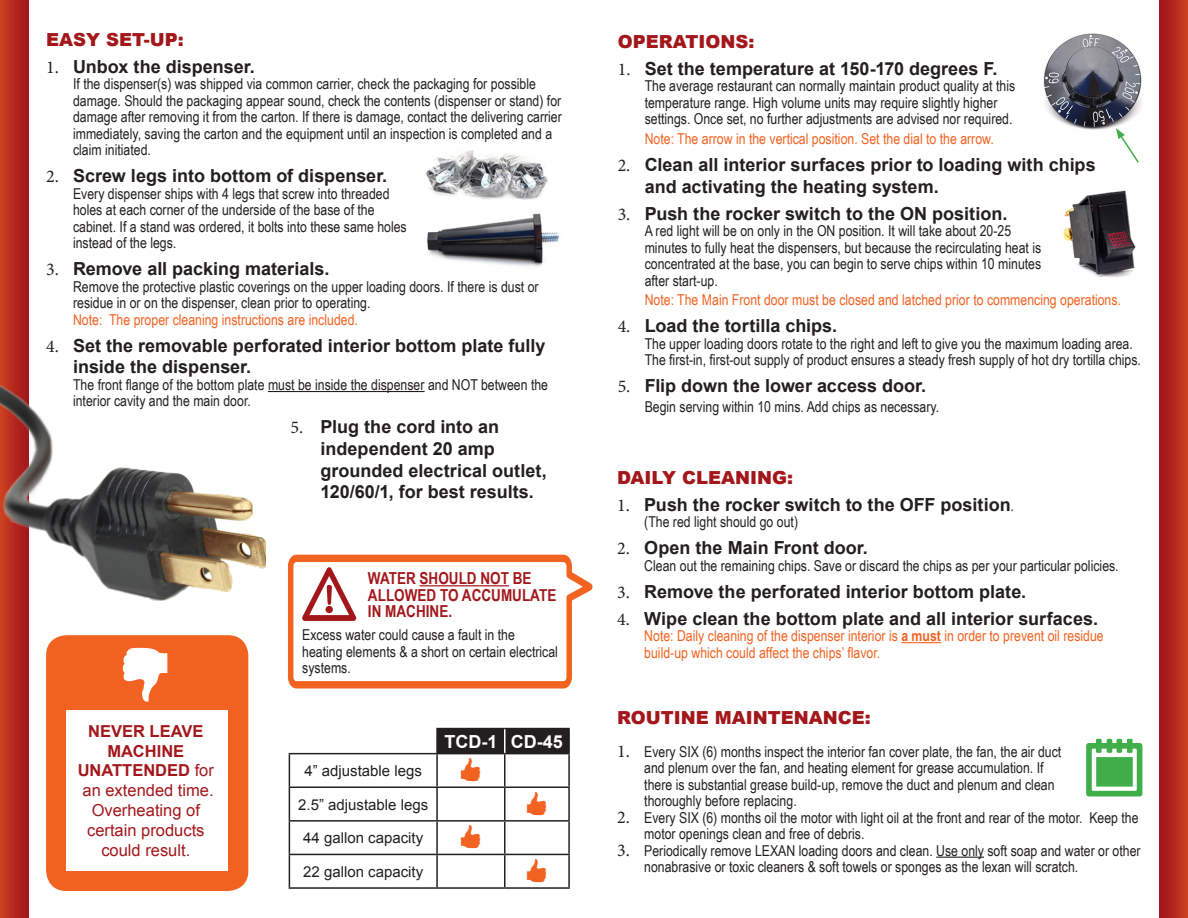
<style>
.page{position:relative;width:1188px;height:918px;background:#fff}
.page>*{position:absolute;margin:0;border:0;box-sizing:border-box;transform-origin:0 0}
.t1{font:700 18px/21.6px "Arial";color:#231f20}
.t2{font:900 18px "Arial";color:#a3171b}
.t3{font:700 18px "Arial";color:#fff}
.t4{font:16.5px/19.8px "Arial";color:#a3171b;text-align:center}
.t5{font:700 16.5px/16.5px "Arial Narrow";color:#a3171b}
.t6{font:15px/16.5px "Arial Narrow";color:#231f20}
.t7{font:15px/16.5px "Arial Narrow";color:#f26221}
.t8{font:15px "Arial";color:#231f20}
.s1{font-family:"Minion Pro";font-weight:400}
.s2{font-family:"Arial";font-size:13.5px}
.s3{font-weight:700}
.s4{font-family:"Arial Narrow";font-weight:400;font-size:15px}
.s5{font-family:"Minion Pro";font-size:18px}
</style>
<div class="page">
<hr style="left:268px;top:391px;width:157px;height:1px;background:#231f20">
<hr style="left:436px;top:728px;width:69px;height:1px;background:#231f20">
<hr style="left:436px;top:729px;width:2px;height:24px;background:#231f20">
<hr style="left:505px;top:728px;width:65px;height:1px;background:#231f20">
<hr style="left:568px;top:729px;width:2px;height:24px;background:#231f20">
<hr style="left:289px;top:753px;width:148px;height:1px;background:#231f20">
<hr style="left:289px;top:754px;width:1px;height:32px;background:#231f20">
<hr style="left:436px;top:754px;width:2px;height:32px;background:#231f20">
<hr style="left:505px;top:753px;width:65px;height:1px;background:#231f20">
<hr style="left:504px;top:754px;width:1px;height:32px;background:#231f20">
<hr style="left:568px;top:754px;width:2px;height:32px;background:#231f20">
<hr style="left:289px;top:786px;width:148px;height:2px;background:#231f20">
<hr style="left:289px;top:788px;width:1px;height:32px;background:#231f20">
<hr style="left:437px;top:786px;width:68px;height:2px;background:#231f20">
<hr style="left:436px;top:788px;width:2px;height:32px;background:#231f20">
<hr style="left:505px;top:786px;width:65px;height:2px;background:#231f20">
<hr style="left:504px;top:788px;width:1px;height:32px;background:#231f20">
<hr style="left:568px;top:788px;width:2px;height:32px;background:#231f20">
<hr style="left:289px;top:820px;width:148px;height:2px;background:#231f20">
<hr style="left:289px;top:822px;width:1px;height:32px;background:#231f20">
<hr style="left:437px;top:820px;width:68px;height:2px;background:#231f20">
<hr style="left:436px;top:822px;width:2px;height:32px;background:#231f20">
<hr style="left:505px;top:820px;width:65px;height:2px;background:#231f20">
<hr style="left:504px;top:822px;width:1px;height:32px;background:#231f20">
<hr style="left:568px;top:822px;width:2px;height:32px;background:#231f20">
<hr style="left:289px;top:854px;width:148px;height:1px;background:#231f20">
<hr style="left:289px;top:855px;width:1px;height:32px;background:#231f20">
<hr style="left:437px;top:854px;width:68px;height:1px;background:#231f20">
<hr style="left:436px;top:855px;width:2px;height:32px;background:#231f20">
<hr style="left:505px;top:854px;width:65px;height:1px;background:#231f20">
<hr style="left:504px;top:855px;width:1px;height:32px;background:#231f20">
<hr style="left:568px;top:855px;width:2px;height:32px;background:#231f20">
<hr style="left:289px;top:887px;width:148px;height:2px;background:#231f20">
<hr style="left:437px;top:887px;width:68px;height:2px;background:#231f20">
<hr style="left:505px;top:887px;width:65px;height:2px;background:#231f20">
<div style="left:0;top:0;width:28px;height:918px;background:linear-gradient(to right,#ca4020,#a2161b)"></div>
<img style="left:426px;top:150px;width:134px;height:117px">
<img style="left:0;top:359px;width:266px;height:247px">
<div style="left:1160px;top:0;width:28px;height:918px;background:linear-gradient(to right,#9f131a,#c83f20)"></div>
<img style="left:1043px;top:33px;width:99px;height:97px">
<svg style="left:1116px;top:128px;width:24px;height:35px"></svg>
<hr style="left:901px;top:642px;width:40px;height:1px;background:#f26221">
<hr style="left:936px;top:857px;width:48px;height:1px;background:#231f20">
<img style="left:1063px;top:190px;width:73px;height:88px">
<div style="left:46px;top:635px;width:202px;height:256px;background:#f26221;border-radius:20px"></div>
<div style="left:67px;top:710px;width:161px;height:161px;background:#fff"></div>
<svg style="left:437px;top:729px;width:132px;height:52px"></svg>
<svg style="left:288px;top:555px;width:304px;height:134px"></svg>
<p class="t2" style="left:46px;top:26px;width:139px">EASY SET-UP:</p>
<p class="t1" style="left:46px;top:56px;width:210px"><span class="s1">1.</span> Unbox the dispenser.</p>
<p class="t6" style="left:73px;top:75px;width:490px">If the dispenser(s) was shipped via common carrier, check the packaging for possible damage. Should the packaging appear sound, check the contents (dispenser or stand) for damage after removing it from the carton. If there is damage, contact the delivering carrier immediately, saving the carton and the equipment until an inspection is completed and a claim initiated.</p>
<p class="t1" style="left:46px;top:166px;width:343px"><span class="s1">2.</span> Screw legs into bottom of dispenser.</p>
<p class="t6" style="left:73px;top:185px;width:335px">Every dispenser ships with 4 legs that screw into threaded holes at each corner of the underside of the base of the cabinet. If a stand was ordered, it bolts into these same holes instead of the legs<span class="s2">.</span></p>
<p class="t1" style="left:46px;top:259px;width:285px"><span class="s1">3.</span> Remove all packing materials.</p>
<p class="t6" style="left:73px;top:278px;width:467px">Remove the protective plastic coverings on the upper loading doors. If there is dust or residue in or on the dispenser, clean prior to operating.</p>
<p class="t7" style="left:73px;top:311px;width:286px">Note: The proper cleaning instructions are included.</p>
<p class="t1" style="left:73px;top:335px;width:474px;text-indent:-27px"><span class="s1">4.</span> Set the removable perforated interior bottom plate fully inside the dispenser.</p>
<p class="t6" style="left:73px;top:376px;width:477px">The front flange of the bottom plate must be inside the dispenser and NOT between the interior cavity and the main door.</p>
<p class="t1" style="left:321px;top:417px;width:228px;text-indent:-30px"><span class="s1">5.</span> Plug the cord into an independent 20 amp grounded electrical outlet,<br>120/60/1, for best results.</p>
<p class="t4" style="left:78px;top:721px;width:138px"><span class="s3">NEVER LEAVE<br>MACHINE<br>UNATTENDED</span> for an extended time.<br>Overheating of certain products could result.</p>
<p class="t5" style="left:368px;top:569px;width:190px">WATER SHOULD NOT BE<br>ALLOWED TO ACCUMULATE<br>IN MACHINE.</p>
<p class="t6" style="left:302px;top:626px;width:257px">Excess water could cause a fault in the heating elements &amp; a short on certain electrical systems.</p>
<p class="t8" style="left:304px;top:761px;width:119px">4” adjustable legs</p>
<p class="t8" style="left:298px;top:794px;width:132px">2.5” adjustable legs</p>
<p class="t8" style="left:303px;top:828px;width:122px">44 gallon capacity</p>
<p class="t8" style="left:303px;top:862px;width:122px">22 gallon capacity</p>
<p class="t3" style="left:444px;top:729px;width:120px">TCD-1 CD-45</p>
<p class="t2" style="left:618px;top:28px;width:138px">OPERATIONS:</p>
<p class="t1" style="left:618px;top:58px;width:381px"><span class="s1">1.</span> Set the temperature at 150-170 degrees F.</p>
<p class="t6" style="left:645px;top:77px;width:372px">The average restaurant can normally maintain product quality at this temperature range. High volume units may require slightly higher settings. Once set, no further adjustments are advised nor required.</p>
<p class="t7" style="left:645px;top:130px;width:351px">Note: The arrow in the vertical position. Set the dial to the arrow.</p>
<p class="t1" style="left:645px;top:154px;width:452px;text-indent:-27px"><span class="s1">2.</span> Clean all interior surfaces prior to loading with chips and activating the heating system.</p>
<p class="t1" style="left:618px;top:203px;width:391px"><span class="s1">3.</span> Push the rocker switch to the ON position.</p>
<p class="t6" style="left:645px;top:222px;width:398px">A red light will be on only in the ON position. It will take about 20-25 minutes to fully heat the dispensers, but because the recirculating heat is concentrated at the base, you can begin to serve chips within 10 minutes after start-up.</p>
<p class="t7" style="left:645px;top:291px;width:478px">Note: The Main Front door must be closed and latched prior to commencing operations.</p>
<p class="t1" style="left:618px;top:316px;width:221px"><span class="s1">4.</span> Load the tortilla chips.</p>
<p class="t6" style="left:645px;top:335px;width:498px">The upper loading doors rotate to the right and left to give you the maximum loading area.<br>The first-in, first-out supply of product ensures a steady fresh supply of hot dry tortilla chips.</p>
<p class="t1" style="left:618px;top:376px;width:310px"><span class="s1">5.</span> Flip down the lower access door.</p>
<p class="t6" style="left:645px;top:398px;width:296px">Begin serving within 10 mins. Add chips as necessary.</p>
<p class="t2" style="left:617px;top:464px;width:177px">DAILY CLEANING:</p>
<p class="t1" style="left:617px;top:494px;width:398px"><span class="s1">1.</span> Push the rocker switch to the OFF position<span class="s4">.</span></p>
<p class="t6" style="left:644px;top:513px;width:155px">(The red light should go out)</p>
<p class="t1" style="left:617px;top:538px;width:252px"><span class="s1">2.</span> Open the Main Front door.</p>
<p class="t6" style="left:644px;top:556px;width:476px">Clean out the remaining chips. Save or discard the chips as per your particular policies.</p>
<p class="t1" style="left:617px;top:581px;width:411px"><span class="s1">3.</span> Remove the perforated interior bottom plate.</p>
<p class="t1" style="left:617px;top:608px;width:482px"><span class="s1">4.</span> Wipe clean the bottom plate and all interior surfaces.</p>
<p class="t7" style="left:644px;top:627px;width:461px">Note: Daily cleaning of the dispenser interior is <span class="s3">a must</span> in order to prevent oil residue build-up which could affect the chips’ flavor.</p>
<p class="t2" style="left:617px;top:704px;width:255px">ROUTINE MAINTENANCE:</p>
<p class="t6" style="left:644px;top:742px;width:419px;text-indent:-27px"><span class="s5">1.</span> Every SIX (6) months inspect the interior fan cover plate, the fan, the air duct and plenum over the fan, and heating element for grease accumulation. If there is substantial grease build-up, remove the duct and plenum and clean thoroughly before replacing.</p>
<p class="t6" style="left:644px;top:808px;width:496px;text-indent:-27px"><span class="s5">2.</span> Every SIX (6) months oil the motor with light oil at the front and rear of the motor. Keep the motor openings clean and free of debris.</p>
<p class="t6" style="left:644px;top:841px;width:498px;text-indent:-27px"><span class="s5">3.</span> Periodically remove LEXAN loading doors and clean. Use only soft soap and water or other nonabrasive or toxic cleaners &amp; soft towels or sponges as the lexan will scratch.</p>
</div>
